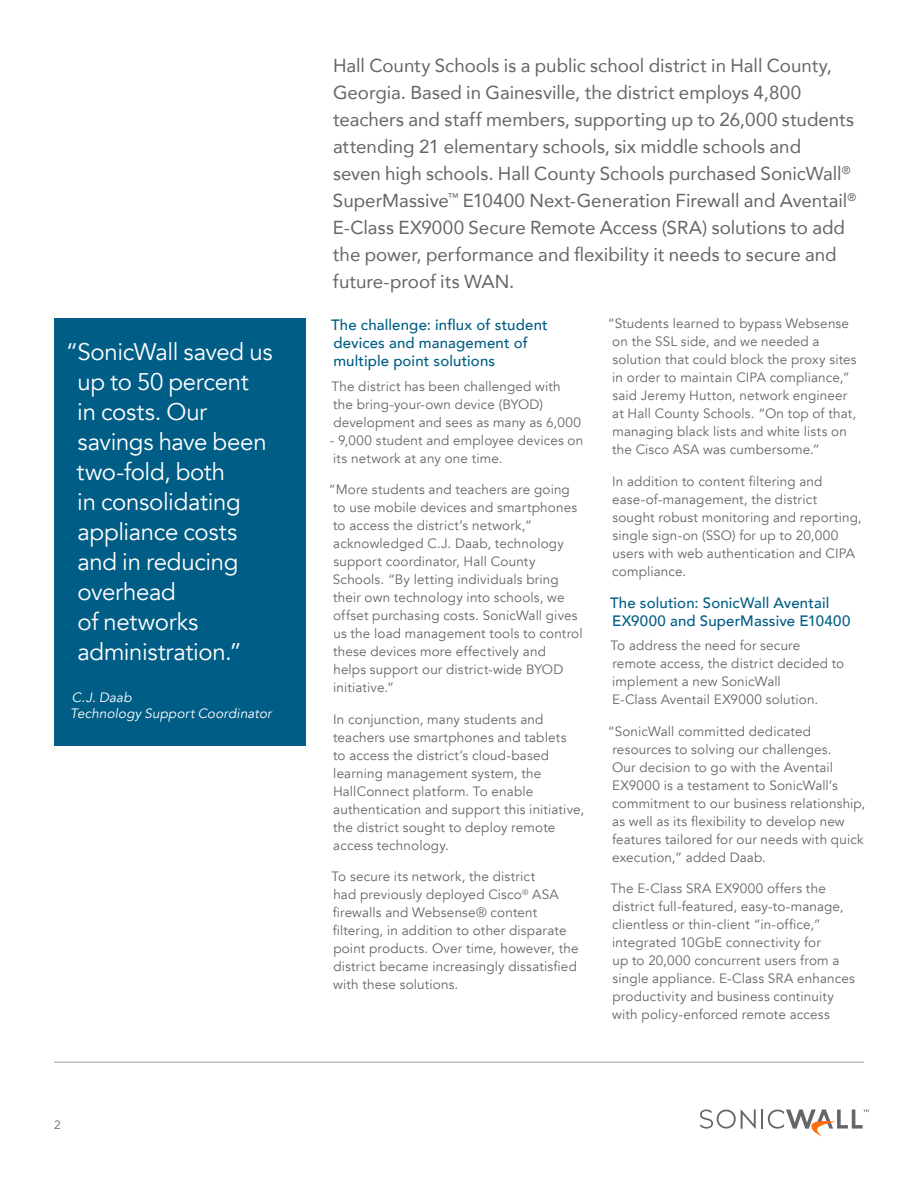
<style>
.page{position:relative;width:918px;height:1188px;background:#fff}
.page>*{position:absolute;margin:0;border:0;box-sizing:border-box;transform-origin:0 0}
.t1{font:24px/30px "Avenir";letter-spacing:-.015em;color:#fff}
.t2{font:18.75px/27px "Avenir";color:#65656a}
.t3{font:500 15px "Avenir";letter-spacing:.01em;color:#005d85}
.t4{font:13.5px/18px "Avenir";letter-spacing:.01em;color:#65656a}
.t5{font:italic 13.5px/16.2px "Avenir";letter-spacing:.01em;color:#fff}
.t6{font:12px "Avenir";color:#65656a}
</style>
<div class="page">
<hr style="left:54px;top:1062px;width:810px;height:1px;background:#a3a3a5">
<hr style="left:761px;top:1109px;width:2px;height:20px;background:#65656a">
<svg style="left:700px;top:1110px;width:56px;height:19px"></svg>
<svg style="left:768px;top:1109px;width:100px;height:28px"></svg>
<div style="left:54px;top:318px;width:252px;height:427px;background:#005d85"></div>
<h1 class="t1" style="left:77px;top:337px;width:197px;text-indent:-11px">“SonicWall saved us up to 50 percent<br>in costs. Our savings have been two-fold, both<br>in consolidating appliance costs and in reducing overhead<br>of networks administration.”</h1>
<p class="t5" style="left:70px;top:689px;width:203px">C.J. Daab<br>Technology Support Coordinator</p>
<p class="t6" style="left:54px;top:1117px;width:8px">2</p>
<p class="t2" style="left:333px;top:51px;width:525px">Hall County Schools is a public school district in Hall County, Georgia. Based in Gainesville, the district employs 4,800 teachers and staff members, supporting up to 26,000 students attending 21 elementary schools, six middle schools and<br>seven high schools. Hall County Schools purchased SonicWall<sup>® </sup>SuperMassive<sup>™</sup> E10400 Next-Generation Firewall and Aventail<sup>® </sup>E-Class EX9000 Secure Remote Access (SRA) solutions to add the power, performance and flexibility it needs to secure and future-proof its WAN.</p>
<p class="t3" style="left:331px;top:312px;width:218px">The challenge: influx of student</p>
<p class="t4" style="left:608px;top:315px;width:243px">“Students learned to bypass Websense</p>
<p class="t3" style="left:333px;top:330px;width:196px">devices and management of</p>
<p class="t4" style="left:612px;top:333px;width:209px">on the SSL side, and we needed a</p>
<p class="t3" style="left:333px;top:348px;width:163px">multiple point solutions</p>
<p class="t4" style="left:612px;top:351px;width:246px">solution that could block the proxy sites in order to maintain CIPA compliance,”</p>
<p class="t4" style="left:331px;top:377px;width:231px">The district has been challenged with</p>
<p class="t4" style="left:612px;top:387px;width:237px">said Jeremy Hutton, network engineer</p>
<p class="t4" style="left:333px;top:395px;width:212px">the bring-your-own device (BYOD)</p>
<p class="t4" style="left:612px;top:405px;width:245px">at Hall County Schools. “On top of that,</p>
<p class="t4" style="left:333px;top:413px;width:249px">development and sees as many as 6,000</p>
<p class="t4" style="left:612px;top:423px;width:236px">managing black lists and white lists on</p>
<p class="t4" style="left:330px;top:431px;width:255px">- 9,000 student and employee devices on</p>
<p class="t4" style="left:612px;top:441px;width:209px">the Cisco ASA was cumbersome.”</p>
<p class="t4" style="left:333px;top:449px;width:171px">its network at any one time.</p>
<p class="t4" style="left:612px;top:473px;width:212px">In addition to content filtering and</p>
<p class="t4" style="left:329px;top:481px;width:243px">“More students and teachers are going</p>
<p class="t4" style="left:612px;top:491px;width:207px">ease-of-management, the district</p>
<p class="t4" style="left:333px;top:499px;width:246px">to use mobile devices and smartphones</p>
<p class="t4" style="left:612px;top:509px;width:251px">sought robust monitoring and reporting,</p>
<p class="t4" style="left:333px;top:517px;width:201px">to access the district’s network,”</p>
<p class="t4" style="left:612px;top:527px;width:227px">single sign-on (SSO) for up to 20,000</p>
<p class="t4" style="left:333px;top:535px;width:232px">acknowledged C.J. Daab, technology</p>
<p class="t4" style="left:612px;top:545px;width:244px">users with web authentication and CIPA</p>
<p class="t4" style="left:333px;top:553px;width:204px">support coordinator, Hall County</p>
<p class="t4" style="left:612px;top:563px;width:75px">compliance.</p>
<p class="t4" style="left:333px;top:571px;width:233px">Schools. “By letting individuals bring their own technology into schools, we</p>
<p class="t3" style="left:610px;top:589px;width:221px">The solution: SonicWall Aventail</p>
<p class="t4" style="left:333px;top:607px;width:246px">offset purchasing costs. SonicWall gives</p>
<p class="t3" style="left:612px;top:607px;width:240px">EX9000 and SuperMassive E10400</p>
<p class="t4" style="left:333px;top:625px;width:251px">us the load management tools to control</p>
<p class="t4" style="left:610px;top:637px;width:192px">To address the need for secure</p>
<p class="t4" style="left:333px;top:643px;width:214px">these devices more effectively and</p>
<p class="t4" style="left:612px;top:655px;width:233px">remote access, the district decided to</p>
<p class="t4" style="left:333px;top:661px;width:231px">helps support our district-wide BYOD</p>
<p class="t4" style="left:612px;top:673px;width:170px">implement a new SonicWall</p>
<p class="t4" style="left:333px;top:679px;width:63px">initiative.”</p>
<p class="t4" style="left:612px;top:691px;width:208px">E-Class Aventail EX9000 solution.</p>
<p class="t4" style="left:333px;top:710px;width:212px">In conjunction, many students and</p>
<p class="t4" style="left:333px;top:728px;width:235px">teachers use smartphones and tablets</p>
<p class="t4" style="left:333px;top:746px;width:217px">to access the district’s cloud-based</p>
<p class="t4" style="left:333px;top:764px;width:210px">learning management system, the</p>
<p class="t4" style="left:333px;top:782px;width:202px">HallConnect platform. To enable</p>
<p class="t4" style="left:333px;top:800px;width:252px">authentication and support this initiative,</p>
<p class="t4" style="left:333px;top:818px;width:224px">the district sought to deploy remote</p>
<p class="t4" style="left:333px;top:836px;width:117px">access technology.</p>
<p class="t4" style="left:331px;top:868px;width:205px">To secure its network, the district</p>
<p class="t4" style="left:333px;top:886px;width:227px">had previously deployed Cisco<sup>®</sup> ASA</p>
<p class="t4" style="left:333px;top:904px;width:206px">firewalls and Websense® content</p>
<p class="t4" style="left:333px;top:922px;width:235px">filtering, in addition to other disparate</p>
<p class="t4" style="left:333px;top:940px;width:247px">point products. Over time, however, the</p>
<p class="t4" style="left:333px;top:958px;width:245px">district became increasingly dissatisfied</p>
<p class="t4" style="left:333px;top:976px;width:127px">with these solutions.</p>
<p class="t4" style="left:608px;top:722px;width:205px">“SonicWall committed dedicated</p>
<p class="t4" style="left:612px;top:740px;width:221px">resources to solving our challenges.</p>
<p class="t4" style="left:612px;top:758px;width:223px">Our decision to go with the Aventail</p>
<p class="t4" style="left:612px;top:776px;width:227px">EX9000 is a testament to SonicWall’s</p>
<p class="t4" style="left:612px;top:794px;width:255px">commitment to our business relationship,</p>
<p class="t4" style="left:612px;top:812px;width:234px">as well as its flexibility to develop new</p>
<p class="t4" style="left:612px;top:830px;width:253px">features tailored for our needs with quick</p>
<p class="t4" style="left:612px;top:848px;width:155px">execution,” added Daab.</p>
<p class="t4" style="left:610px;top:880px;width:217px">The E-Class SRA EX9000 offers the</p>
<p class="t4" style="left:612px;top:898px;width:233px">district full-featured, easy-to-manage,</p>
<p class="t4" style="left:612px;top:916px;width:210px">clientless or thin-client “in-office,”</p>
<p class="t4" style="left:612px;top:934px;width:210px">integrated 10GbE connectivity for</p>
<p class="t4" style="left:612px;top:952px;width:229px">up to 20,000 concurrent users from a</p>
<p class="t4" style="left:612px;top:970px;width:244px">single appliance. E-Class SRA enhances</p>
<p class="t4" style="left:612px;top:988px;width:223px">productivity and business continuity with policy-enforced remote access</p>
</div>
